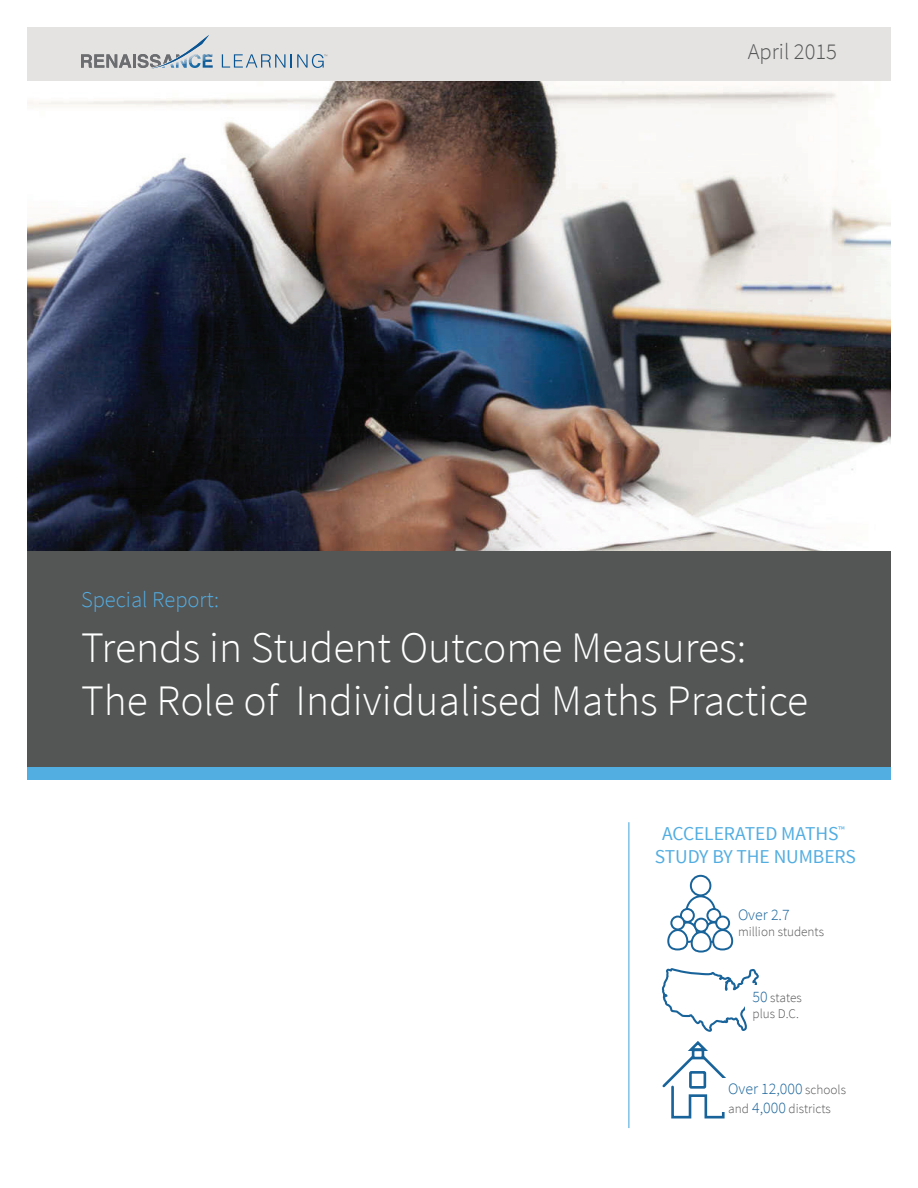
<style>
.page{position:relative;width:918px;height:1188px;background:#fff}
.page>*{position:absolute;margin:0;border:0;box-sizing:border-box;transform-origin:0 0}
.t1{font:300 43.5px/52.2px "Source Sans Pro";color:#fff}
.t2{font:300 22.5px "Source Sans Pro";color:#52ade1}
.t3{font:300 22.5px "Source Sans Pro";color:#545555}
.t4{font:19.65px/23.5px "Source Sans Pro";letter-spacing:-.005em;color:#52ade1;text-align:center}
.t5{font:300 15.9px "Source Sans Pro";color:#18639a}
.t6{font:300 13.2px/15.9px "Source Sans Pro";color:#555}
.s1{font-size:15.9px;color:#18639a}
.s2{font-size:13.2px;color:#555}
</style>
<div class="page">
<img style="left:27px;top:81px;width:864px;height:470px">
<div style="left:27px;top:551px;width:864px;height:216px;background:#545555"></div>
<div style="left:27px;top:767px;width:864px;height:13px;background:#52ade1"></div>
<div style="left:27px;top:27px;width:864px;height:54px;background:#e4e3e2"></div>
<svg style="left:222px;top:54px;width:105px;height:14px"></svg>
<svg style="left:81px;top:54px;width:50px;height:14px"></svg>
<hr style="left:133px;top:54px;width:3px;height:14px;background:#6c6d70">
<svg style="left:138px;top:35px;width:75px;height:34px"></svg>
<hr style="left:628px;top:822px;width:1px;height:306px;background:#52ade1">
<svg style="left:662px;top:1041px;width:64px;height:78px"></svg>
<div style="left:692px;top:1049px;width:12px;height:10px;border:3px solid #18639a"></div>
<div style="left:690px;top:875px;width:21px;height:21px;border:2px solid #18639a;border-radius:50%"></div>
<svg style="left:684px;top:894px;width:33px;height:29px"></svg>
<div style="left:681px;top:909px;width:13px;height:13px;background:#fff;border-radius:50%"></div>
<div style="left:680px;top:908px;width:15px;height:15px;border:2px solid #18639a;border-radius:50%"></div>
<div style="left:677px;top:922px;width:21px;height:21px;border:2px solid #18639a;border-radius:9px"></div>
<div style="left:707px;top:909px;width:13px;height:13px;background:#fff;border-radius:50%"></div>
<div style="left:706px;top:908px;width:15px;height:15px;border:2px solid #18639a;border-radius:50%"></div>
<div style="left:703px;top:922px;width:21px;height:21px;border:2px solid #18639a;border-radius:9px"></div>
<div style="left:716px;top:917px;width:13px;height:12px;background:#fff;border-radius:50%"></div>
<div style="left:715px;top:916px;width:15px;height:14px;border:2px solid #18639a;border-radius:50%"></div>
<div style="left:713px;top:930px;width:19px;height:19px;background:#fff;border-radius:9px"></div>
<div style="left:712px;top:929px;width:21px;height:21px;border:2px solid #18639a;border-radius:9px"></div>
<div style="left:671px;top:917px;width:13px;height:12px;background:#fff;border-radius:50%"></div>
<div style="left:670px;top:916px;width:15px;height:14px;border:2px solid #18639a;border-radius:50%"></div>
<div style="left:668px;top:930px;width:19px;height:19px;background:#fff;border-radius:9px"></div>
<div style="left:667px;top:929px;width:21px;height:21px;border:2px solid #18639a;border-radius:9px"></div>
<div style="left:695px;top:919px;width:13px;height:13px;background:#fff;border-radius:50%"></div>
<div style="left:694px;top:918px;width:15px;height:15px;border:2px solid #18639a;border-radius:50%"></div>
<div style="left:692px;top:932px;width:19px;height:20px;background:#fff;border-radius:9px"></div>
<div style="left:691px;top:931px;width:21px;height:22px;border:2px solid #18639a;border-radius:9px"></div>
<svg style="left:662px;top:968px;width:97px;height:64px"></svg>
<div style="left:720px;top:1079px;width:98px;height:33px;background:#fff"></div>
<div style="left:745px;top:986px;width:67px;height:31px;background:#fff"></div>
<p class="t2" style="left:81px;top:586px;width:140px">Special Report:</p>
<p class="t3" style="left:748px;top:38px;width:91px">April 2015</p>
<p class="t1" style="left:81px;top:622px;width:729px">Trends in Student Outcome Measures:<br>The Role of Individualised Maths Practice</p>
<p class="t4" style="left:655px;top:822px;width:203px">ACCELERATED MATHS<sup>™<br></sup>STUDY BY THE NUMBERS</p>
<p class="t5" style="left:738px;top:905px;width:53px">Over 2.7</p>
<p class="t6" style="left:738px;top:924px;width:88px">million students</p>
<p class="t6" style="left:753px;top:990px;width:51px"><span class="s1">50</span> states plus D.C.</p>
<p class="t5" style="left:728px;top:1079px;width:119px">Over 12,000 <span class="s2">schools</span></p>
<p class="t6" style="left:728px;top:1100px;width:104px">and <span class="s1">4,000</span> districts</p>
</div>
